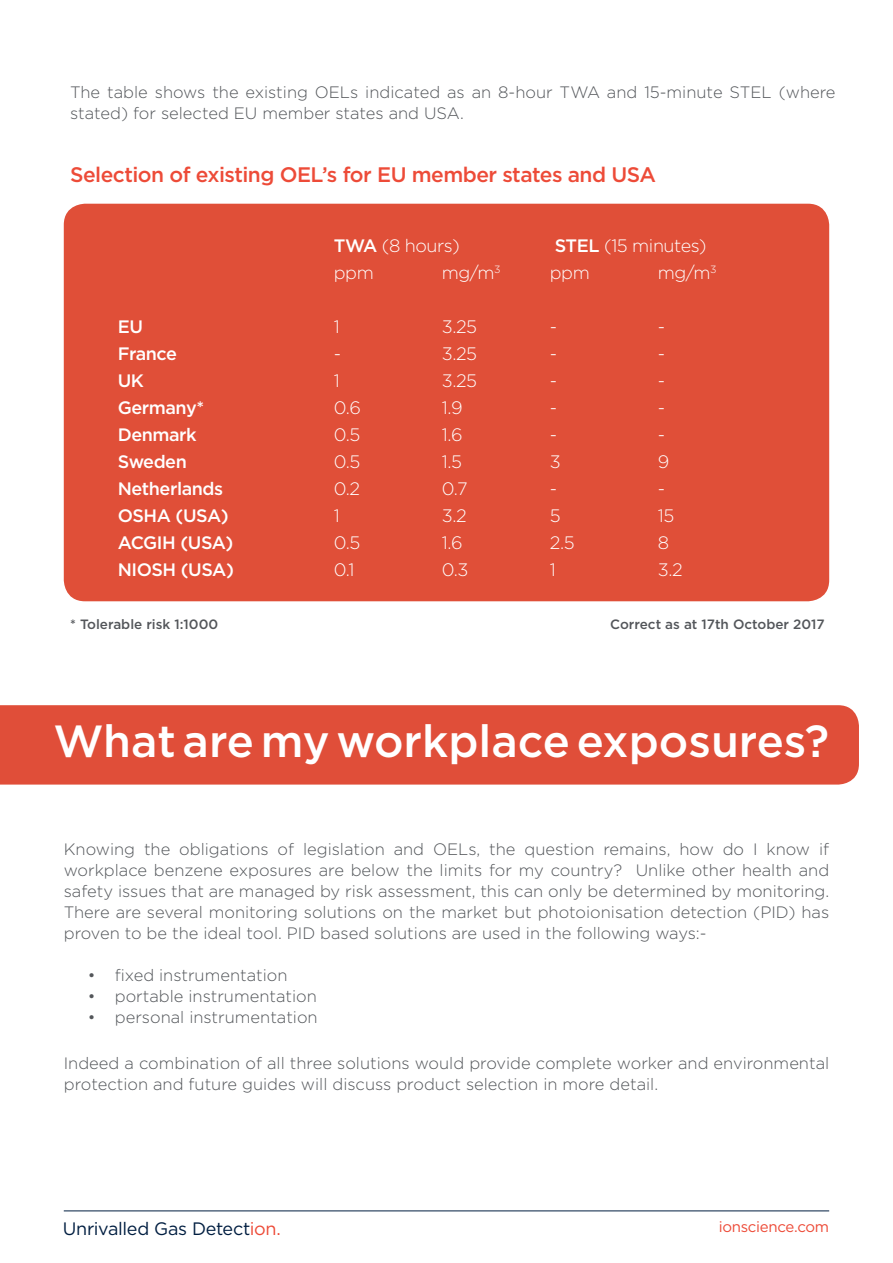
<style>
.page{position:relative;width:893px;height:1263px;background:#fff}
.page>*{position:absolute;margin:0;border:0;box-sizing:border-box;transform-origin:0 0}
.TechSpec__Bullet_lis{font:500 45px "Gotham";color:#fff}
.TechSpec__Bullet_lis-2{font:500 21px "Gotham";letter-spacing:-.025em;color:#ed4b38}
.t1{font:300 18px "Gotham";letter-spacing:-.025em;color:#fff}
.t2{font:500 18px "Gotham";letter-spacing:-.025em;color:#fff}
.t3{font:18px "Gotham";letter-spacing:-.02em;color:#001e41}
.TechSpec__Bullet_lis-3{font:300 16.5px/21px "Gotham";color:#53565a}
.t4{font:15px "Gotham";letter-spacing:-.025em;color:#ed4b38}
.TechSpec__Bullet_lis-4{font:500 13.5px "Gotham";color:#53565a}
.s1{font-weight:500}
.s2{color:#ed4b38}
</style>
<div class="page">
<hr style="left:64px;top:1210px;width:765px;height:1px;background:#001e41">
<div style="left:64px;top:204px;width:765px;height:397px;background:#e04f38;border-radius:21px"></div>
<div style="left:0;top:705px;width:859px;height:79px;background:#e04e39"></div>
<p class="TechSpec__Bullet_lis-3" style="left:70px;top:81px;width:767px">The table shows the existing OELs indicated as an 8-hour TWA and 15-minute STEL (where stated) for selected EU member states and USA.</p>
<p class="TechSpec__Bullet_lis-2" style="left:70px;top:160px;width:587px">Selection of existing OEL’s for EU member states and USA</p>
<p class="t1" style="left:334px;top:235px;width:127px"><span class="s1">TWA</span> (8 hours)</p>
<p class="t1" style="left:555px;top:235px;width:153px"><span class="s1">STEL</span> (15 minutes)</p>
<p class="t1" style="left:334px;top:262px;width:41px">ppm</p>
<p class="t1" style="left:442px;top:262px;width:60px">mg/m<sup>3</sup></p>
<p class="t1" style="left:550px;top:262px;width:41px">ppm</p>
<p class="t1" style="left:658px;top:262px;width:60px">mg/m<sup>3</sup></p>
<p class="t2" style="left:118px;top:315px;width:27px">EU</p>
<p class="t1" style="left:334px;top:316px;width:8px">1</p>
<p class="t1" style="left:442px;top:316px;width:37px">3.25</p>
<p class="t1" style="left:550px;top:316px;width:9px">-</p>
<p class="t1" style="left:658px;top:316px;width:9px">-</p>
<p class="t2" style="left:118px;top:342px;width:61px">France</p>
<p class="t1" style="left:334px;top:343px;width:9px">-</p>
<p class="t1" style="left:442px;top:343px;width:37px">3.25</p>
<p class="t1" style="left:550px;top:343px;width:9px">-</p>
<p class="t1" style="left:658px;top:343px;width:9px">-</p>
<p class="t2" style="left:118px;top:369px;width:28px">UK</p>
<p class="t1" style="left:334px;top:370px;width:8px">1</p>
<p class="t1" style="left:442px;top:370px;width:37px">3.25</p>
<p class="t1" style="left:550px;top:370px;width:9px">-</p>
<p class="t1" style="left:658px;top:370px;width:9px">-</p>
<p class="t2" style="left:118px;top:396px;width:88px">Germany*</p>
<p class="t1" style="left:334px;top:397px;width:29px">0.6</p>
<p class="t1" style="left:442px;top:397px;width:22px">1.9</p>
<p class="t1" style="left:550px;top:397px;width:9px">-</p>
<p class="t1" style="left:658px;top:397px;width:9px">-</p>
<p class="t2" style="left:118px;top:423px;width:80px">Denmark</p>
<p class="t1" style="left:334px;top:424px;width:28px">0.5</p>
<p class="t1" style="left:442px;top:424px;width:22px">1.6</p>
<p class="t1" style="left:550px;top:424px;width:9px">-</p>
<p class="t1" style="left:658px;top:424px;width:9px">-</p>
<p class="t2" style="left:118px;top:450px;width:71px">Sweden</p>
<p class="t1" style="left:334px;top:451px;width:28px">0.5</p>
<p class="t1" style="left:442px;top:451px;width:22px">1.5</p>
<p class="t1" style="left:550px;top:451px;width:12px">3</p>
<p class="t1" style="left:658px;top:451px;width:13px">9</p>
<p class="t2" style="left:118px;top:477px;width:107px">Netherlands</p>
<p class="t1" style="left:334px;top:478px;width:28px">0.2</p>
<p class="t1" style="left:442px;top:478px;width:27px">0.7</p>
<p class="t1" style="left:550px;top:478px;width:9px">-</p>
<p class="t1" style="left:658px;top:478px;width:9px">-</p>
<p class="t2" style="left:118px;top:504px;width:112px">OSHA (USA)</p>
<p class="t1" style="left:334px;top:505px;width:8px">1</p>
<p class="t1" style="left:442px;top:505px;width:26px">3.2</p>
<p class="t1" style="left:550px;top:505px;width:12px">5</p>
<p class="t1" style="left:658px;top:505px;width:18px">15</p>
<p class="t2" style="left:118px;top:531px;width:117px">ACGIH (USA)</p>
<p class="t1" style="left:334px;top:532px;width:28px">0.5</p>
<p class="t1" style="left:442px;top:532px;width:22px">1.6</p>
<p class="t1" style="left:550px;top:532px;width:26px">2.5</p>
<p class="t1" style="left:658px;top:532px;width:13px">8</p>
<p class="t2" style="left:118px;top:558px;width:118px">NIOSH (USA)</p>
<p class="t1" style="left:334px;top:559px;width:22px">0.1</p>
<p class="t1" style="left:442px;top:559px;width:28px">0.3</p>
<p class="t1" style="left:550px;top:559px;width:8px">1</p>
<p class="t1" style="left:658px;top:559px;width:26px">3.2</p>
<p class="TechSpec__Bullet_lis-4" style="left:70px;top:615px;width:150px">* Tolerable risk 1:1000</p>
<p class="TechSpec__Bullet_lis-4" style="left:610px;top:615px;width:216px">Correct as at 17th October 2017</p>
<p class="TechSpec__Bullet_lis" style="left:53px;top:712px;width:777px">What are my workplace exposures?</p>
<p class="TechSpec__Bullet_lis-3" style="left:64px;top:839px;width:767px;text-align:justify">Knowing the obligations of legislation and OELs, the question remains, how do I know if workplace benzene exposures are below the limits for my country? Unlike other health and safety issues that are managed by risk assessment, this can only be determined by monitoring.<br>There are several monitoring solutions on the market but photoionisation detection (PID) has proven to be the ideal tool. PID based solutions are used in the following ways:-</p>
<p class="TechSpec__Bullet_lis-3" style="left:88px;top:965px;width:201px">• fixed instrumentation</p>
<p class="TechSpec__Bullet_lis-3" style="left:88px;top:986px;width:231px">• portable instrumentation</p>
<p class="TechSpec__Bullet_lis-3" style="left:88px;top:1007px;width:231px">• personal instrumentation</p>
<p class="TechSpec__Bullet_lis-3" style="left:64px;top:1052px;width:767px">Indeed a combination of all three solutions would provide complete worker and environmental protection and future guides will discuss product selection in more detail.</p>
<p class="t3" style="left:63px;top:1217px;width:220px">Unrivalled Gas Detect<span class="s2">ion.</span></p>
<p class="t4" style="left:719px;top:1217px;width:112px">ionscience.com</p>
</div>
